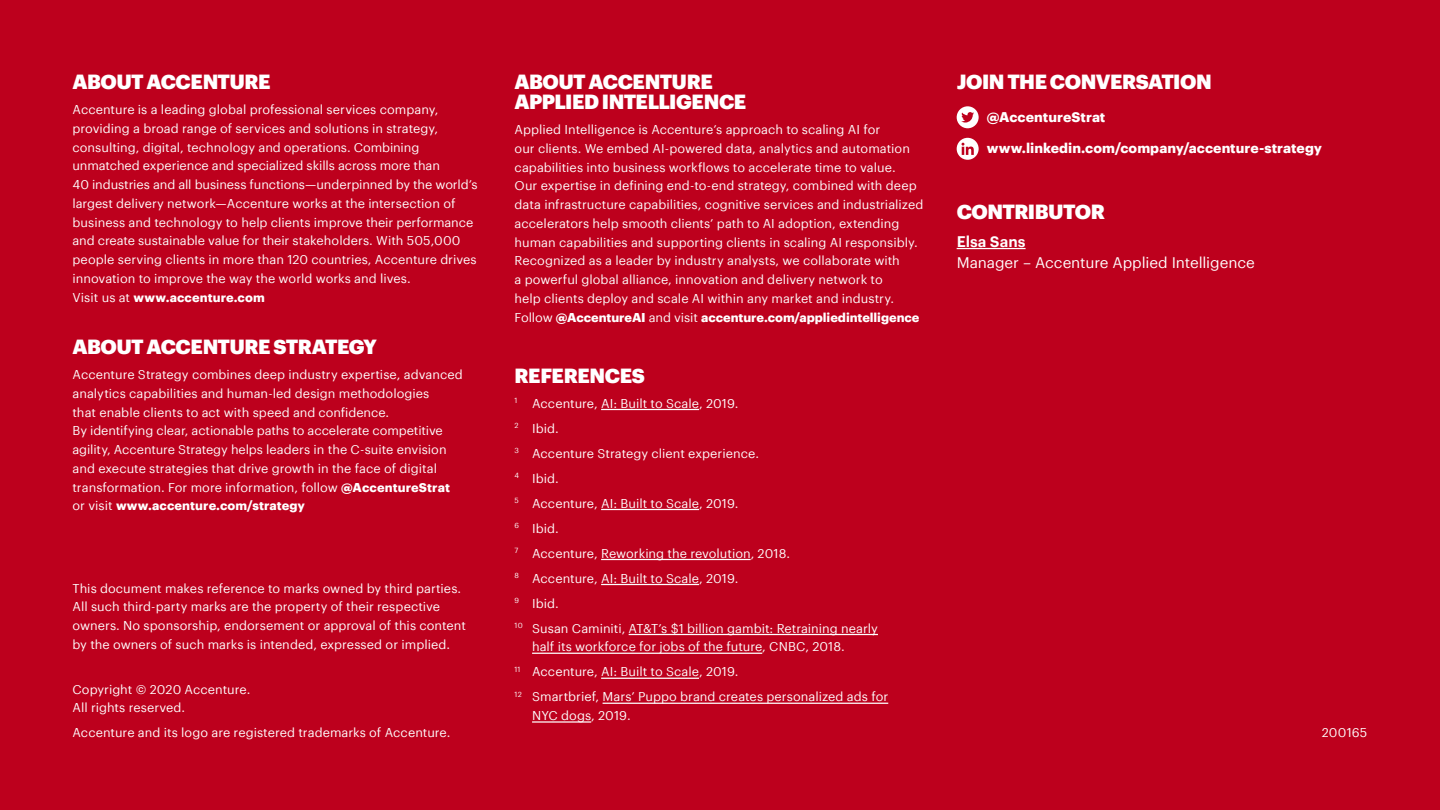
<style>
.page{position:relative;width:1440px;height:810px;background:#bd001d}
.page>*{position:absolute;margin:0;border:0;box-sizing:border-box;transform-origin:0 0}
.t1{font:900 20px/20px "Graphik";letter-spacing:-.025em;color:#fff}
.t2{font:15px "Graphik";letter-spacing:-.005em;color:#fff}
.t3{font:600 15px "Graphik";letter-spacing:.005em;color:#fff}
.t4{font:700 13.75px "Graphik";letter-spacing:.005em;color:#fff}
.t5{font:12.5px/18.8px "Graphik";color:#fff}
.s1{font-weight:700}
</style>
<div class="page">
<hr style="left:601px;top:409px;width:98px;height:1px;background:#fff">
<hr style="left:601px;top:509px;width:98px;height:1px;background:#fff">
<hr style="left:601px;top:559px;width:150px;height:1px;background:#fff">
<hr style="left:601px;top:584px;width:98px;height:1px;background:#fff">
<hr style="left:629px;top:634px;width:249px;height:1px;background:#fff">
<hr style="left:532px;top:653px;width:230px;height:1px;background:#fff">
<hr style="left:601px;top:678px;width:98px;height:1px;background:#fff">
<hr style="left:603px;top:703px;width:285px;height:1px;background:#fff">
<hr style="left:532px;top:721px;width:59px;height:2px;background:#fff">
<hr style="left:957px;top:248px;width:69px;height:1px;background:#fff">
<svg style="left:957px;top:138px;width:22px;height:22px"></svg>
<svg style="left:962px;top:143px;width:12px;height:12px"></svg>
<div style="left:957px;top:106px;width:22px;height:22px;background:#fff;border-radius:50%"></div>
<svg style="left:961px;top:112px;width:13px;height:11px"></svg>
<h1 class="t1" style="left:73px;top:70px;width:200px">ABOUT ACCENTURE</h1>
<p class="t5" style="left:72px;top:99px;width:407px">Accenture is a leading global professional services company, providing a broad range of services and solutions in strategy, consulting, digital, technology and operations. Combining unmatched experience and specialized skills across more than<br>40 industries and all business functions—underpinned by the world’s largest delivery network—Accenture works at the intersection of business and technology to help clients improve their performance and create sustainable value for their stakeholders. With 505,000 people serving clients in more than 120 countries, Accenture drives innovation to improve the way the world works and lives.<br>Visit us at <span class="s1">www.accenture.com</span></p>
<h1 class="t1" style="left:73px;top:335px;width:306px">ABOUT ACCENTURE STRATEGY</h1>
<p class="t5" style="left:72px;top:364px;width:392px">Accenture Strategy combines deep industry expertise, advanced analytics capabilities and human-led design methodologies<br>that enable clients to act with speed and confidence.<br>By identifying clear, actionable paths to accelerate competitive agility, Accenture Strategy helps leaders in the C-suite envision and execute strategies that drive growth in the face of digital transformation. For more information, follow <span class="s1">@AccentureStrat </span>or visit <span class="s1">www.accenture.com/strategy</span></p>
<h1 class="t1" style="left:515px;top:70px;width:233px">ABOUT ACCENTURE<br>APPLIED INTELLIGENCE</h1>
<p class="t5" style="left:515px;top:119px;width:410px">Applied Intelligence is Accenture’s approach to scaling AI for<br>our clients. We embed AI-powered data, analytics and automation capabilities into business workflows to accelerate time to value.<br>Our expertise in defining end-to-end strategy, combined with deep data infrastructure capabilities, cognitive services and industrialized accelerators help smooth clients’ path to AI adoption, extending human capabilities and supporting clients in scaling AI responsibly.<br>Recognized as a leader by industry analysts, we collaborate with<br>a powerful global alliance, innovation and delivery network to<br>help clients deploy and scale AI within any market and industry.<br>Follow <span class="s1">@AccentureAI</span> and visit <span class="s1">accenture.com/appliedintelligence</span></p>
<h1 class="t1" style="left:957px;top:70px;width:257px">JOIN THE CONVERSATION</h1>
<p class="t4" style="left:987px;top:106px;width:120px">@AccentureStrat</p>
<p class="t4" style="left:987px;top:137px;width:337px">www.linkedin.com/company/accenture-strategy</p>
<h1 class="t1" style="left:957px;top:200px;width:150px">CONTRIBUTOR</h1>
<p class="t3" style="left:957px;top:230px;width:70px">Elsa Sans</p>
<p class="t2" style="left:957px;top:251px;width:300px">Manager – Accenture Applied Intelligence</p>
<h1 class="t1" style="left:515px;top:364px;width:132px">REFERENCES</h1>
<p class="t5" style="left:515px;top:390px;width:365px;line-height:25px"><sup>1</sup> Accenture, AI: Built to Scale, 2019.<br><sup>2</sup> Ibid.<br><sup>3</sup> Accenture Strategy client experience.<br><sup>4</sup> Ibid.<br><sup>5</sup> Accenture, AI: Built to Scale, 2019.<br><sup>6</sup> Ibid.<br><sup>7</sup> Accenture, Reworking the revolution, 2018.<br><sup>8</sup> Accenture, AI: Built to Scale, 2019.<br><sup>9</sup> Ibid.<br><sup>10</sup> Susan Caminiti, AT&amp;T’s $1 billion gambit: Retraining nearly</p>
<p class="t5" style="left:515px;top:633px;width:375px;line-height:25px;text-indent:18px">half its workforce for jobs of the future, CNBC, 2018.<br><sup>11</sup> Accenture, AI: Built to Scale, 2019.<br><sup>12</sup> Smartbrief, Mars’ Puppo brand creates personalized ads for</p>
<p class="t5" style="left:532px;top:705px;width:100px">NYC dogs, 2019.</p>
<p class="t5" style="left:73px;top:578px;width:395px">This document makes reference to marks owned by third parties.<br>All such third-party marks are the property of their respective owners. No sponsorship, endorsement or approval of this content by the owners of such marks is intended, expressed or implied.</p>
<p class="t5" style="left:72px;top:679px;width:179px">Copyright © 2020 Accenture.<br>All rights reserved.</p>
<p class="t5" style="left:72px;top:723px;width:380px">Accenture and its logo are registered trademarks of Accenture.</p>
<p class="t5" style="left:1322px;top:723px;width:47px">200165</p>
</div>
